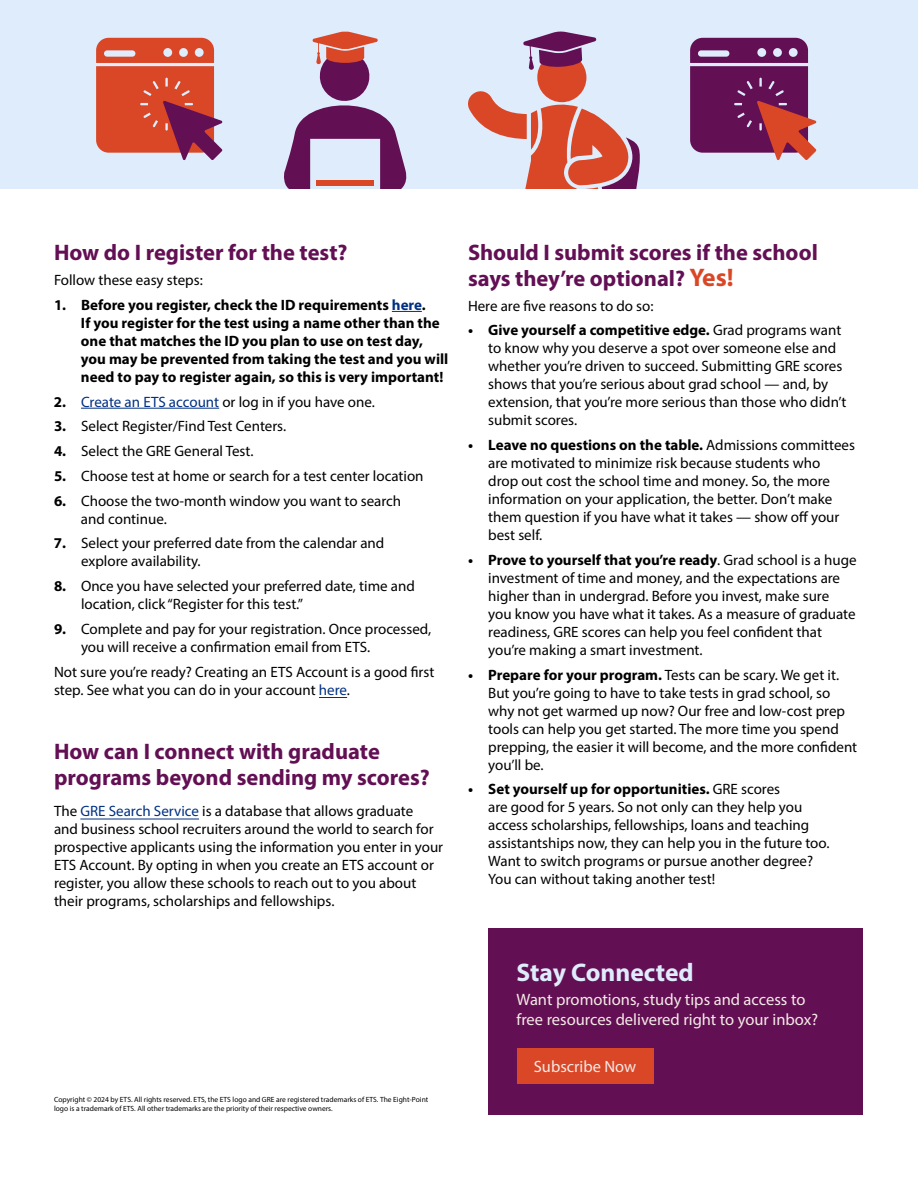
<style>
.page{position:relative;width:918px;height:1188px;background:#fff}
.page>*{position:absolute;margin:0;border:0;box-sizing:border-box;transform-origin:0 0}
.t1{font:700 25.5px "Myriad Pro";color:#deecfc}
.t2{font:700 22.5px/25.5px "Myriad Pro";color:#630f54}
.t3{font:16.5px/19.8px "Myriad Pro";color:#f4eae6}
.t4{font:16.35px "Myriad Pro";color:#f4eae6}
.t5{font:15px/18px "Myriad Pro";color:#000}
.t6{font:700 15px/18px "Myriad Pro";color:#000}
.t7{font:7.5px/9px "Myriad Pro";color:#000}
.s1{color:#003082}
.s2{font-weight:700}
.s3{font-size:25.5px;color:#da4727}
</style>
<div class="page">
<div style="left:0;top:0;width:918px;height:191px;background:#deecfc"></div>
<svg style="left:96px;top:38px;width:126px;height:122px;background:#cb5b4e"></svg>
<svg style="left:690px;top:38px;width:126px;height:122px;background:#853a6a"></svg>
<svg style="left:284px;top:31px;width:123px;height:158px"></svg>
<svg style="left:468px;top:89px;width:172px;height:100px"></svg>
<div style="left:537px;top:53px;width:49px;height:49px;background:#da4727;border-radius:50%"></div>
<svg style="left:523px;top:31px;width:74px;height:39px"></svg>
<div style="left:0;top:189px;width:918px;height:997px;background:#fff"></div>
<hr style="left:392px;top:311px;width:30px;height:1px;background:#003082">
<hr style="left:81px;top:408px;width:138px;height:1px;background:#003082">
<hr style="left:80px;top:819px;width:119px;height:1px;background:#003082">
<svg style="left:319px;top:697px;width:28px;height:1px"></svg>
<div style="left:488px;top:929px;width:374px;height:186px;background:#630f54"></div>
<div style="left:517px;top:1048px;width:136px;height:36px;background:#da4727"></div>
<h2 class="t2" style="left:54px;top:239px;width:295px">How do I register for the test?</h2>
<p class="t5" style="left:54px;top:271px;width:150px">Follow these easy steps:</p>
<p class="t6" style="left:81px;top:295px;width:369px;text-indent:-27px">1. Before you register, check the ID requirements <span class="s1">here</span>.<br>If you register for the test using a name other than the one that matches the ID you plan to use on test day, you may be prevented from taking the test and you will need to pay to register again, so this is very important!</p>
<p class="t5" style="left:54px;top:392px;width:322px"><span class="s2">2.</span> <span class="s1">Create an ETS account</span> or log in if you have one.</p>
<p class="t5" style="left:54px;top:417px;width:234px"><span class="s2">3.</span> Select Register/Find Test Centers.</p>
<p class="t5" style="left:54px;top:442px;width:201px"><span class="s2">4.</span> Select the GRE General Test.</p>
<p class="t5" style="left:54px;top:467px;width:371px"><span class="s2">5.</span> Choose test at home or search for a test center location</p>
<p class="t5" style="left:81px;top:491px;width:322px;text-indent:-27px"><span class="s2">6.</span> Choose the two-month window you want to search and continue.</p>
<p class="t5" style="left:81px;top:534px;width:305px;text-indent:-27px"><span class="s2">7.</span> Select your preferred date from the calendar and explore availability.</p>
<p class="t5" style="left:81px;top:577px;width:335px;text-indent:-27px"><span class="s2">8.</span> Once you have selected your preferred date, time and location, click “Register for this test.”</p>
<p class="t5" style="left:81px;top:620px;width:352px;text-indent:-27px"><span class="s2">9.</span> Complete and pay for your registration. Once processed, you will receive a confirmation email from ETS.</p>
<p class="t5" style="left:54px;top:662px;width:382px">Not sure you’re ready? Creating an ETS Account is a good first step. See what you can do in your account <span class="s1">here</span>.</p>
<h2 class="t2" style="left:54px;top:738px;width:377px">How can I connect with graduate programs beyond sending my scores?</h2>
<p class="t5" style="left:54px;top:802px;width:391px">The <span class="s1">GRE Search Service</span> is a database that allows graduate<br>and business school recruiters around the world to search for prospective applicants using the information you enter in your ETS Account. By opting in when you create an ETS account or register, you allow these schools to reach out to you about their programs, scholarships and fellowships.</p>
<h2 class="t2" style="left:468px;top:239px;width:351px">Should I submit scores if the school says they’re optional? <span class="s3">Yes!</span></h2>
<p class="t5" style="left:468px;top:296px;width:187px">Here are five reasons to do so:</p>
<p class="t5" style="left:488px;top:321px;width:360px;text-indent:-20px"><span class="s2">• Give yourself a competitive edge.</span> Grad programs want to know why you deserve a spot over someone else and whether you’re driven to succeed. Submitting GRE scores shows that you’re serious about grad school — and, by extension, that you’re more serious than those who didn’t submit scores.</p>
<p class="t5" style="left:488px;top:436px;width:368px;text-indent:-20px"><span class="s2">• Leave no questions on the table.</span> Admissions committees are motivated to minimize risk because students who<br>drop out cost the school time and money. So, the more information on your application, the better. Don’t make them question if you have what it takes — show off your best self.</p>
<p class="t5" style="left:488px;top:551px;width:370px;text-indent:-20px"><span class="s2">• Prove to yourself that you’re ready</span>. Grad school is a huge investment of time and money, and the expectations are higher than in undergrad. Before you invest, make sure<br>you know you have what it takes. As a measure of graduate readiness, GRE scores can help you feel confident that you’re making a smart investment.</p>
<p class="t5" style="left:488px;top:665px;width:371px;text-indent:-20px"><span class="s2">• Prepare for your program.</span> Tests can be scary. We get it.<br>But you’re going to have to take tests in grad school, so why not get warmed up now? Our free and low-cost prep tools can help you get started. The more time you spend prepping, the easier it will become, and the more confident you’ll be.</p>
<p class="t5" style="left:488px;top:780px;width:343px;text-indent:-20px"><span class="s2">• Set yourself up for opportunities.</span> GRE scores<br>are good for 5 years. So not only can they help you access scholarships, fellowships, loans and teaching assistantships now, they can help you in the future too.<br>Want to switch programs or pursue another degree?<br>You can without taking another test!</p>
<p class="t7" style="left:54px;top:1095px;width:376px">Copyright © 2024 by ETS. All rights reserved. ETS, the ETS logo and GRE are registered trademarks of ETS. The Eight-Point logo is a trademark of ETS. All other trademarks are the priority of their respective owners.</p>
<h1 class="t1" style="left:517px;top:956px;width:179px">Stay Connected</h1>
<p class="t3" style="left:517px;top:989px;width:303px">Want promotions, study tips and access to free resources delivered right to your inbox?</p>
<p class="t4" style="left:534px;top:1056px;width:104px">Subscribe Now</p>
</div>
